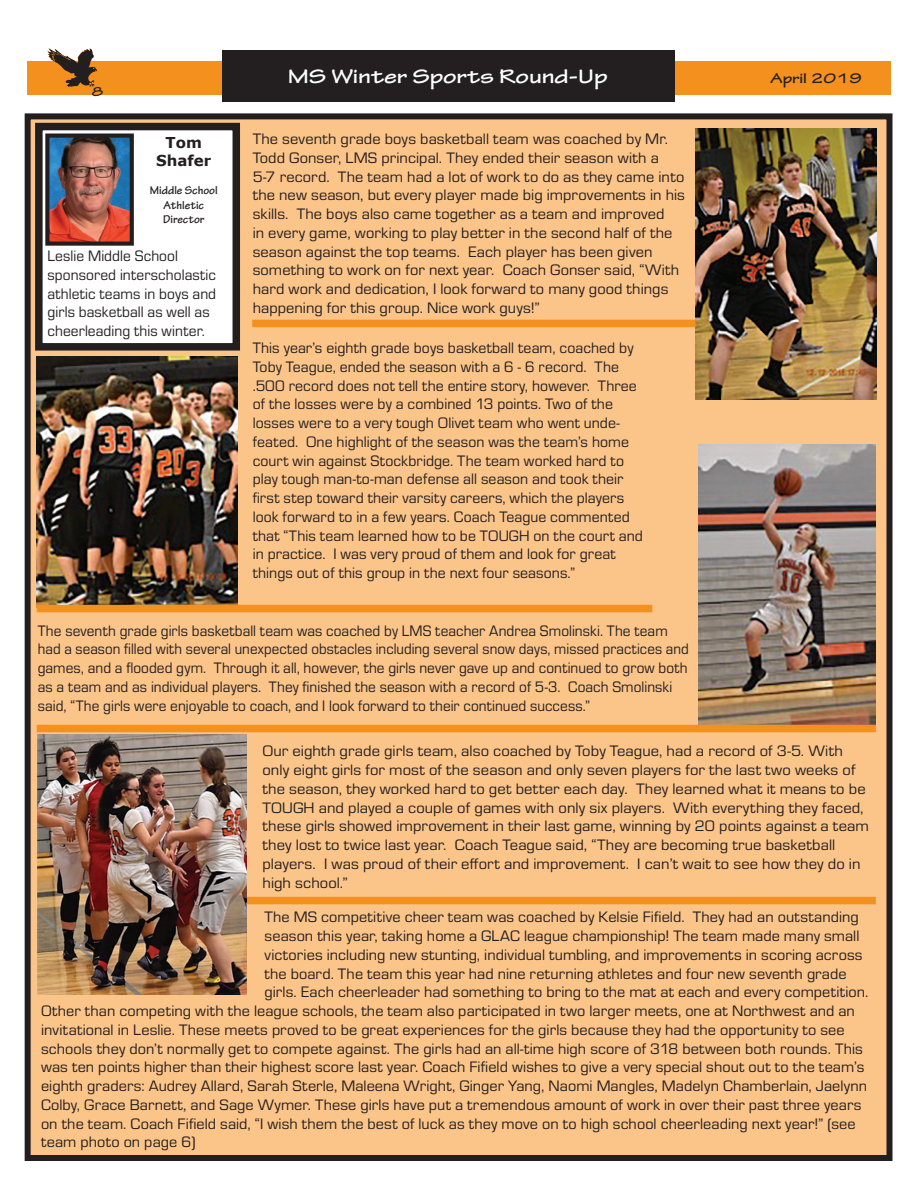
<style>
.page{position:relative;width:918px;height:1188px;background:#fff}
.page>*{position:absolute;margin:0;border:0;box-sizing:border-box;transform-origin:0 0}
.t1{font:700 expanded 21px "Tekton Pro";color:#fff}
.t2{font:15.75px/18.8px "Eurostile";letter-spacing:.005em;color:#231f20}
.t3{font:15.75px/18.8px "Eurostile";letter-spacing:.005em;color:#231f20;scale:1.05 1}
.t4{font:15.75px/18.8px "Eurostile";letter-spacing:.005em;color:#231f20;scale:1.04 1}
.t5{font:700 15px "Verdana";color:#231f20}
.t6{font:700 expanded 14.85px "Tekton Pro";color:#231f20}
.t7{font:700 expanded 13.5px "Tekton Pro";color:#231f20}
.t8{font:700 12px/14.4px "Tekton Pro";color:#231f20;text-align:center}
</style>
<div class="page">
<div style="left:25px;top:113px;width:867px;height:1048px;background:#fbc488;border:6px solid #231f20"></div>
<div style="left:27px;top:61px;width:864px;height:33px;background:#f4901d"></div>
<div style="left:222px;top:50px;width:453px;height:52px;background:#231f20"></div>
<svg style="left:47px;top:48px;width:50px;height:39px"></svg>
<img style="left:696px;top:129px;width:180px;height:271px">
<img style="left:37px;top:357px;width:201px;height:248px">
<img style="left:698px;top:445px;width:178px;height:280px">
<div style="left:35px;top:123px;width:205px;height:228px;background:#fff;border:8px solid #231f20"></div>
<img style="left:50px;top:138px;width:79px;height:103px">
<div style="left:45px;top:133px;width:89px;height:113px;border:4px solid #231f20"></div>
<div style="left:252px;top:320px;width:444px;height:7px;background:#f4901d"></div>
<div style="left:37px;top:605px;width:615px;height:7px;background:#f4901d"></div>
<div style="left:37px;top:725px;width:839px;height:7px;background:#f4901d"></div>
<div style="left:237px;top:897px;width:639px;height:7px;background:#f4901d"></div>
<img style="left:38px;top:734px;width:208px;height:261px">
<p class="t7" style="left:92px;top:84px;width:13px">8</p>
<p class="t5" style="left:166px;top:133px;width:38px">Tom</p>
<p class="t5" style="left:156px;top:151px;width:57px">Shafer</p>
<p class="t8" style="left:150px;top:184px;width:69px">Middle School<br>Athletic</p>
<p class="t8" style="left:163px;top:212px;width:43px">Director</p>
<p class="t2" style="left:48px;top:246px;width:170px">Leslie Middle School sponsored interscholastic athletic teams in boys and girls basketball as well as cheerleading this winter.</p>
<p class="t1" style="left:288px;top:64px;width:322px">MS Winter Sports Round-Up</p>
<p class="t6" style="left:770px;top:70px;width:93px">April 2019</p>
<p class="t4" style="left:253px;top:129px;width:417px">The seventh grade boys basketball team was coached by Mr.<br>Todd Gonser, LMS principal. They ended their season with a 5-7 record. The team had a lot of work to do as they came into the new season, but every player made big improvements in his skills. The boys also came together as a team and improved<br>in every game, working to play better in the second half of the season against the top teams. Each player has been given something to work on for next year. Coach Gonser said, “With hard work and dedication, I look forward to many good things happening for this group. Nice work guys!”</p>
<p class="t2" style="left:253px;top:338px;width:392px">This year’s eighth grade boys basketball team, coached by Toby Teague, ended the season with a 6 - 6 record. The .500 record does not tell the entire story, however. Three of the losses were by a combined 13 points. Two of the losses were to a very tough Olivet team who went unde&shy;feated. One highlight of the season was the team’s home court win against Stockbridge. The team worked hard to play tough man-to-man defense all season and took their first step toward their varsity careers, which the players look forward to in a few years. Coach Teague commented that “This team learned how to be TOUGH on the court and in practice. I was very proud of them and look for great things out of this group in the next four seasons.”</p>
<p class="t2" style="left:38px;top:620px;width:652px">The seventh grade girls basketball team was coached by LMS teacher Andrea Smolinski. The team had a season filled with several unexpected obstacles including several snow days, missed practices and games, and a flooded gym. Through it all, however, the girls never gave up and continued to grow both as a team and as individual players. They finished the season with a record of 5-3. Coach Smolinski said, “The girls were enjoyable to coach, and I look forward to their continued success.”</p>
<p class="t3" style="left:262px;top:741px;width:579px">Our eighth grade girls team, also coached by Toby Teague, had a record of 3-5. With only eight girls for most of the season and only seven players for the last two weeks of the season, they worked hard to get better each day. They learned what it means to be TOUGH and played a couple of games with only six players. With everything they faced, these girls showed improvement in their last game, winning by 20 points against a team they lost to twice last year. Coach Teague said, “They are becoming true basketball players. I was proud of their effort and improvement. I can’t wait to see how they do in high school.”</p>
<p class="t2" style="left:265px;top:907px;width:596px">The MS competitive cheer team was coached by Kelsie Fifield. They had an outstanding</p>
<p class="t2" style="left:265px;top:926px;width:596px">season this year, taking home a GLAC league championship! The team made many small</p>
<p class="t2" style="left:265px;top:944px;width:600px">victories including new stunting, individual tumbling, and improvements in scoring across</p>
<p class="t2" style="left:265px;top:963px;width:584px">the board. The team this year had nine returning athletes and four new seventh grade</p>
<p class="t2" style="left:265px;top:982px;width:605px">girls. Each cheerleader had something to bring to the mat at each and every competition.</p>
<p class="t2" style="left:41px;top:1001px;width:815px">Other than competing with the league schools, the team also participated in two larger meets, one at Northwest and an</p>
<p class="t2" style="left:41px;top:1019px;width:805px">invitational in Leslie. These meets proved to be great experiences for the girls because they had the opportunity to see</p>
<p class="t2" style="left:41px;top:1038px;width:823px">schools they don’t normally get to compete against. The girls had an all-time high score of 318 between both rounds. This</p>
<p class="t2" style="left:41px;top:1057px;width:825px">was ten points higher than their highest score last year. Coach Fifield wishes to give a very special shout out to the team’s</p>
<p class="t2" style="left:41px;top:1076px;width:828px">eighth graders: Audrey Allard, Sarah Sterle, Maleena Wright, Ginger Yang, Naomi Mangles, Madelyn Chamberlain, Jaelynn</p>
<p class="t2" style="left:41px;top:1094px;width:822px">Colby, Grace Barnett, and Sage Wymer. These girls have put a tremendous amount of work in over their past three years</p>
<p class="t2" style="left:41px;top:1113px;width:816px">on the team. Coach Fifield said, “I wish them the best of luck as they move on to high school cheerleading next year!” (see</p>
<p class="t2" style="left:41px;top:1132px;width:156px">team photo on page 6)</p>
</div>
